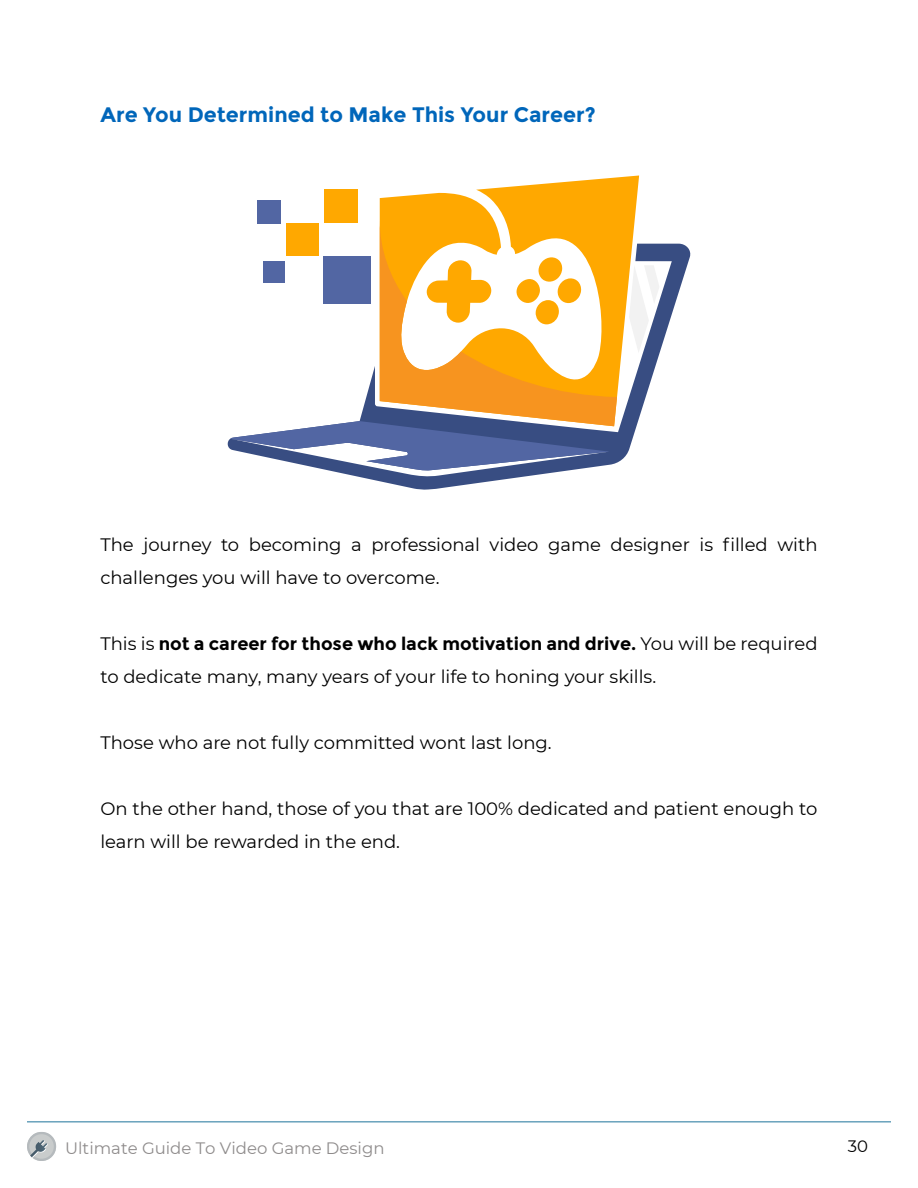
<style>
.page{position:relative;width:918px;height:1188px;background:#fff}
.page>*{position:absolute;margin:0;border:0;box-sizing:border-box;transform-origin:0 0}
.t1{font:700 21px "Montserrat";color:#0066ba}
.t2{font:18px/33px "Montserrat";color:#000}
.t3{font:16.5px "Montserrat";color:#8f8c8c}
.t4{font:16.5px "Montserrat";color:#000}
.s1{font-weight:700}
</style>
<div class="page">
<svg style="left:27px;top:1132px;width:29px;height:29px"></svg>
<hr style="left:27px;top:1121px;width:864px;height:2px;background:#69a2bc">
<svg style="left:380px;top:175px;width:259px;height:69px;fill:#ffa800"></svg>
<svg style="left:380px;top:220px;width:237px;height:24px;background:#feae12"></svg>
<div style="left:324px;top:189px;width:34px;height:34px;background:#ffa800"></div>
<div style="left:286px;top:224px;width:32px;height:32px;background:#ffa800"></div>
<div style="left:258px;top:200px;width:23px;height:24px;background:#5266a3"></div>
<svg style="left:227px;top:244px;width:464px;height:246px"></svg>
<svg style="left:230px;top:421px;width:379px;height:50px"></svg>
<svg style="left:629px;top:265px;width:30px;height:88px"></svg>
<p class="t1" style="left:100px;top:102px;width:497px">Are You Determined to Make This Your Career?</p>
<p class="t2" style="left:100px;top:528px;width:719px">The journey to becoming a professional video game designer is fi lled with challenges you will have to overcome.</p>
<p class="t2" style="left:100px;top:627px;width:719px">This is <span class="s1">not a career for those who lack motivation and drive.</span> You will be required to dedicate many, many years of your life to honing your skills.</p>
<p class="t2" style="left:100px;top:726px;width:453px">Those who are not fully committed wont last long.</p>
<p class="t2" style="left:100px;top:792px;width:719px">On the other hand, those of you that are 100% dedicated and patient enough to learn will be rewarded in the end.</p>
<p class="t3" style="left:65px;top:1137px;width:321px">Ultimate Guide To Video Game Design</p>
<p class="t4" style="left:848px;top:1135px;width:22px">30</p>
</div>
